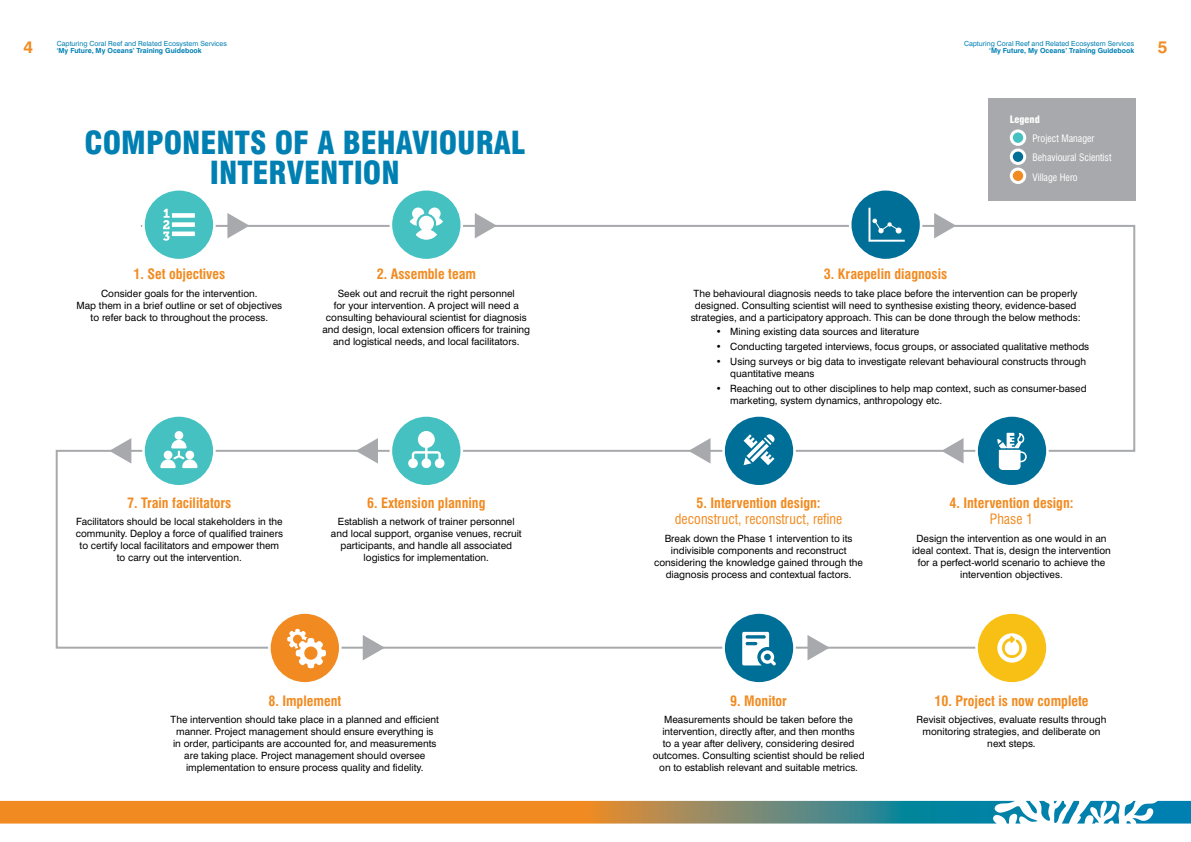
<style>
.page{position:relative;width:1191px;height:842px;background:#fff}
.page>*{position:absolute;margin:0;border:0;box-sizing:border-box;transform-origin:0 0}
.t1{font:900 condensed 31px/30px "Swiss 721 BT";color:#0080b2;text-align:center}
.t2{font:700 17px "Swiss 721 BT";color:#f18b21}
.t3{font:700 condensed 14px "Swiss 721 BT";color:#f18b21}
.t4{font:condensed 14px "Swiss 721 BT";color:#f18b21}
.t5{font:10px/12px "Swiss 721 BT";color:#000;text-align:center}
.t6{font:condensed 10px/19.3px "Swiss 721 BT";color:#fff}
.t7{font:900 condensed 10px "Swiss 721 BT";color:#fff}
.t8{font:7px "Swiss 721 BT";color:#0080b2}
.t9{font:700 7px "Swiss 721 BT";color:#0080b2}
</style>
<div class="page">
<svg style="left:0;top:801px;width:1191px;height:22px;background:#ad925c"></svg>
<div style="left:987px;top:99px;width:148px;height:102px;background:#a7a9ac"></div>
<svg style="left:55px;top:224px;width:1081px;height:426px"></svg>
<div style="left:391px;top:189px;width:71px;height:71px;background:#44c1c0;border-radius:50%"></div>
<div style="left:389px;top:188px;width:74px;height:73px;border:3px solid #fff;border-radius:50%"></div>
<div style="left:850px;top:189px;width:71px;height:71px;background:#006f98;border-radius:50%"></div>
<div style="left:849px;top:188px;width:73px;height:73px;border:3px solid #fff;border-radius:50%"></div>
<svg style="left:269px;top:612px;width:71px;height:71px"></svg>
<div style="left:268px;top:611px;width:73px;height:74px;border:3px solid #fff;border-radius:50%"></div>
<div style="left:143px;top:189px;width:71px;height:71px;background:#44c1c0;border-radius:50%"></div>
<div style="left:142px;top:188px;width:74px;height:73px;border:3px solid #fff;border-radius:50%"></div>
<svg style="left:163px;top:209px;width:32px;height:32px"></svg>
<svg style="left:410px;top:208px;width:33px;height:32px"></svg>
<div style="left:976px;top:415px;width:71px;height:71px;background:#006f98;border-radius:50%"></div>
<div style="left:975px;top:414px;width:73px;height:74px;border:3px solid #fff;border-radius:50%"></div>
<svg style="left:997px;top:433px;width:29px;height:37px"></svg>
<div style="left:723px;top:415px;width:71px;height:71px;background:#006f98;border-radius:50%"></div>
<div style="left:722px;top:414px;width:73px;height:74px;border:3px solid #fff;border-radius:50%"></div>
<svg style="left:743px;top:434px;width:31px;height:31px"></svg>
<div style="left:391px;top:415px;width:71px;height:71px;background:#44c1c0;border-radius:50%"></div>
<div style="left:389px;top:414px;width:74px;height:74px;border:3px solid #fff;border-radius:50%"></div>
<svg style="left:408px;top:431px;width:36px;height:37px"></svg>
<svg style="left:1011px;top:131px;width:13px;height:13px"></svg>
<div style="left:1009px;top:129px;width:17px;height:17px;border:3px solid #fff;border-radius:50%"></div>
<div style="left:1011px;top:150px;width:13px;height:13px;background:#006f98;border-radius:50%"></div>
<div style="left:1009px;top:149px;width:17px;height:16px;border:3px solid #fff;border-radius:50%"></div>
<div style="left:1011px;top:169px;width:13px;height:13px;background:#f18b21;border-radius:50%"></div>
<div style="left:1009px;top:168px;width:17px;height:16px;border:3px solid #fff;border-radius:50%"></div>
<svg style="left:227px;top:213px;width:22px;height:25px"></svg>
<svg style="left:475px;top:213px;width:22px;height:25px"></svg>
<svg style="left:934px;top:213px;width:22px;height:25px"></svg>
<svg style="left:356px;top:438px;width:22px;height:26px"></svg>
<svg style="left:688px;top:438px;width:22px;height:26px"></svg>
<svg style="left:941px;top:438px;width:22px;height:26px"></svg>
<svg style="left:109px;top:438px;width:22px;height:26px"></svg>
<svg style="left:363px;top:635px;width:22px;height:25px"></svg>
<svg style="left:807px;top:635px;width:22px;height:25px"></svg>
<div style="left:723px;top:612px;width:71px;height:71px;background:#006f98;border-radius:50%"></div>
<div style="left:722px;top:611px;width:73px;height:74px;border:3px solid #fff;border-radius:50%"></div>
<svg style="left:742px;top:632px;width:34px;height:34px"></svg>
<div style="left:976px;top:612px;width:71px;height:71px;background:#f8c014;border-radius:50%"></div>
<div style="left:975px;top:611px;width:73px;height:74px;border:3px solid #fff;border-radius:50%"></div>
<svg style="left:997px;top:633px;width:29px;height:30px"></svg>
<svg style="left:999px;top:634px;width:25px;height:24px"></svg>
<svg style="left:245px;top:579px;width:84px;height:101px"></svg>
<svg style="left:868px;top:208px;width:36px;height:34px"></svg>
<div style="left:143px;top:415px;width:71px;height:71px;background:#44c1c0;border-radius:50%"></div>
<div style="left:142px;top:414px;width:74px;height:74px;border:3px solid #fff;border-radius:50%"></div>
<div style="left:175px;top:431px;width:8px;height:9px;background:#fff;border-radius:50%"></div>
<svg style="left:160px;top:440px;width:37px;height:28px"></svg>
<p class="t8" style="left:57px;top:39px;width:172px">Capturing Coral Reef and Related Ecosystem Services</p>
<p class="t9" style="left:57px;top:46px;width:146px">‘My Future, My Oceans’ Training Guidebook</p>
<p class="t8" style="left:964px;top:39px;width:172px">Capturing Coral Reef and Related Ecosystem Services</p>
<h2 class="t2" style="left:24px;top:37px;width:11px">4</h2>
<p class="t9" style="left:989px;top:46px;width:146px">‘My Future, My Oceans’ Training Guidebook</p>
<h2 class="t2" style="left:1157px;top:37px;width:11px">5</h2>
<h1 class="t1" style="left:84px;top:128px;width:442px">COMPONENTS OF A BEHAVIOURAL<br>INTERVENTION</h1>
<h3 class="t3" style="left:133px;top:265px;width:93px">1. Set objectives</h3>
<p class="t5" style="left:76px;top:287px;width:207px">Consider goals for the intervention.<br>Map them in a brief outline or set of objectives to refer back to throughout the process.</p>
<h3 class="t3" style="left:377px;top:265px;width:101px">2. Assemble team</h3>
<p class="t5" style="left:322px;top:287px;width:209px">Seek out and recruit the right personnel<br>for your intervention. A project will need a consulting behavioural scientist for diagnosis and design, local extension officers for training and logistical needs, and local facilitators.</p>
<h3 class="t3" style="left:127px;top:494px;width:106px">7. Train facilitators</h3>
<p class="t5" style="left:76px;top:516px;width:209px">Facilitators should be local stakeholders in the community. Deploy a force of qualified trainers to certify local facilitators and empower them to carry out the intervention.</p>
<h3 class="t3" style="left:367px;top:494px;width:120px">6. Extension planning</h3>
<p class="t5" style="left:331px;top:516px;width:192px">Establish a network of trainer personnel and local support, organise venues, recruit participants, and handle all associated logistics for implementation.</p>
<h3 class="t3" style="left:268px;top:692px;width:74px">8. Implement</h3>
<p class="t5" style="left:171px;top:714px;width:270px">The intervention should take place in a planned and efficient manner. Project management should ensure everything is<br>in order, participants are accounted for, and measurements are taking place. Project management should oversee implementation to ensure process quality and fidelity.</p>
<p class="t7" style="left:1009px;top:113px;width:31px">Legend</p>
<p class="t6" style="left:1032px;top:129px;width:80px">Project Manager<br>Behavioural Scientist<br>Village Hero</p>
<h3 class="t3" style="left:824px;top:265px;width:125px">3. Kraepelin diagnosis</h3>
<p class="t5" style="left:690px;top:287px;width:391px">The behavioural diagnosis needs to take place before the intervention can be properly designed. Consulting scientist will need to synthesise existing theory, evidence-based strategies, and a participatory approach. This can be done through the below methods:</p>
<p class="t5" style="left:716px;top:326px;width:205px">• Mining existing data sources and literature</p>
<p class="t5" style="left:716px;top:341px;width:375px">• Conducting targeted interviews, focus groups, or associated qualitative methods</p>
<p class="t5" style="left:730px;top:355px;width:357px;text-align:left;text-indent:-14px">• Using surveys or big data to investigate relevant behavioural constructs through quantitative means</p>
<p class="t5" style="left:730px;top:382px;width:358px;text-align:left;text-indent:-14px">• Reaching out to other disciplines to help map context, such as consumer-based marketing, system dynamics, anthropology etc.</p>
<h3 class="t3" style="left:696px;top:494px;width:126px">5. Intervention design:</h3>
<h3 class="t4" style="left:675px;top:511px;width:169px">deconstruct, reconstruct, refine</h3>
<p class="t5" style="left:654px;top:532px;width:210px">Break down the Phase 1 intervention to its indivisible components and reconstruct considering the knowledge gained through the diagnosis process and contextual factors.</p>
<h3 class="t3" style="left:730px;top:692px;width:58px">9. Monitor</h3>
<p class="t5" style="left:652px;top:714px;width:213px">Measurements should be taken before the intervention, directly after, and then months<br>to a year after delivery, considering desired outcomes. Consulting scientist should be relied on to establish relevant and suitable metrics.</p>
<h3 class="t3" style="left:949px;top:494px;width:126px">4. Intervention design:</h3>
<h3 class="t4" style="left:990px;top:511px;width:45px">Phase 1</h3>
<p class="t5" style="left:912px;top:532px;width:200px">Design the intervention as one would in an ideal context. That is, design the intervention for a perfect-world scenario to achieve the intervention objectives.</p>
<h3 class="t3" style="left:934px;top:692px;width:155px">10. Project is now complete</h3>
<p class="t5" style="left:916px;top:714px;width:191px">Revisit objectives, evaluate results through monitoring strategies, and deliberate on next steps.</p>
</div>
